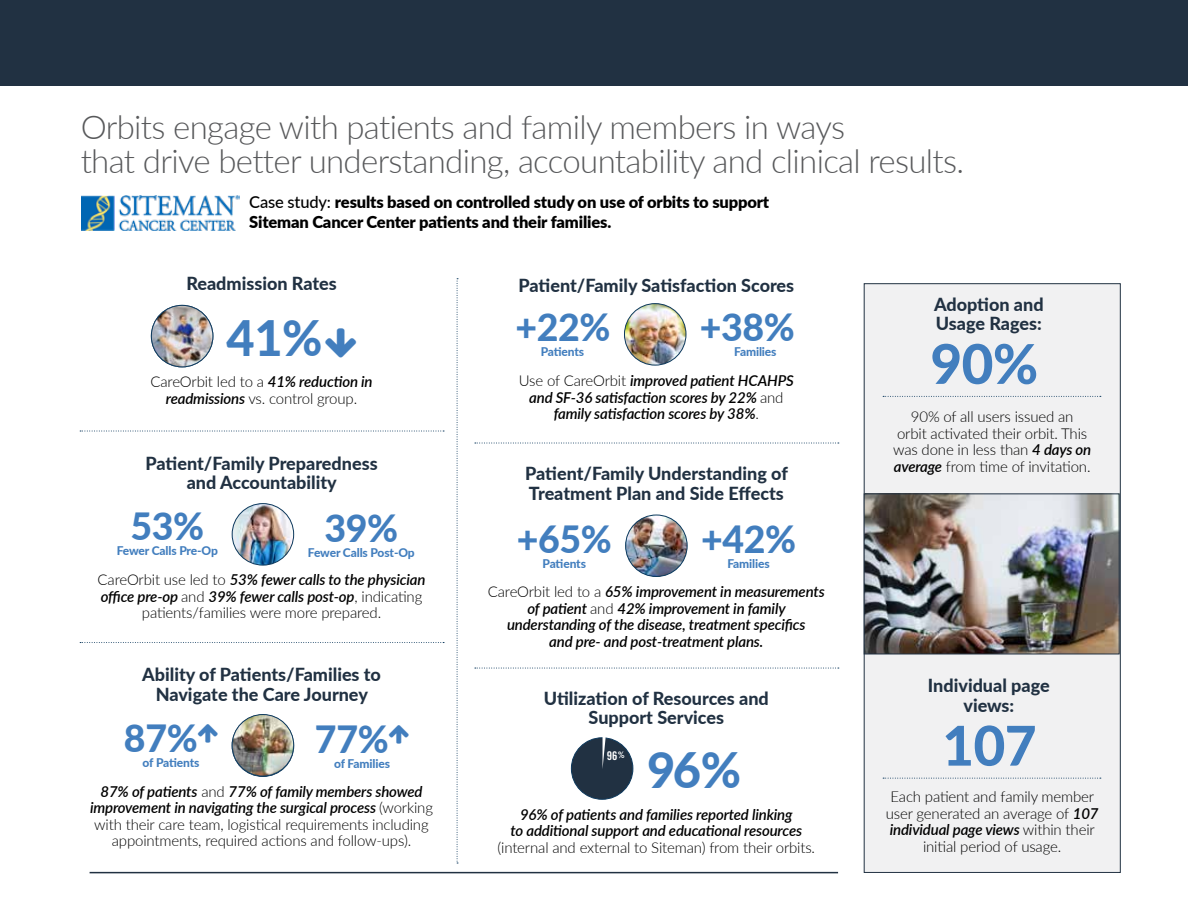
<style>
.page{position:relative;width:1188px;height:918px;background:#fff}
.page>*{position:absolute;margin:0;border:0;box-sizing:border-box;transform-origin:0 0}
.t1{font:800 54.75px "Lato";color:#427ebe}
.t2{font:800 48.75px "Lato";color:#427ebe}
.t3{font:800 37.5px "Lato";letter-spacing:-.01em;color:#427ebe}
.t4{font:300 33px/34.5px "Lato";letter-spacing:-.02em;color:#58595b}
.t5{font:800 18px/19.5px "Lato";color:#213142;text-align:center}
.t6{font:900 16.5px/19.5px "Lato";letter-spacing:-.01em;color:#000}
.t7{font:300 15px/16.5px "Lato";letter-spacing:-.01em;color:#000;text-align:center}
.t8{font:italic 600 15px/16.5px "Lato";letter-spacing:-.01em;color:#000;text-align:center}
.t9{font:800 12px "Lato";letter-spacing:-.01em;color:#427ebe}
.t10{font:12px "Trade Gothic Bold Cond Twenty";color:#fff}
.s1{font-weight:500}
.s2{font-weight:600;font-style:italic}
.s3{font-weight:300;font-style:normal}
.s4{font-size:9px}
</style>
<div class="page">
<div style="left:864px;top:284px;width:256px;height:589px;background:#f1f1f2"></div>
<img style="left:866px;top:496px;width:251px;height:156px">
<div style="left:864px;top:494px;width:255px;height:160px;border:1px solid #213142"></div>
<div style="left:0;top:0;width:1188px;height:85px;background:#213142"></div>
<svg style="left:457px;top:278px;width:1px;height:586px"></svg>
<svg style="left:475px;top:443px;width:364px;height:1px"></svg>
<svg style="left:80px;top:642px;width:364px;height:1px"></svg>
<svg style="left:80px;top:431px;width:364px;height:1px"></svg>
<svg style="left:475px;top:668px;width:364px;height:1px"></svg>
<img style="left:624px;top:304px;width:62px;height:61px;border-radius:31px">
<div style="left:624px;top:303px;width:62px;height:62px;border:1px solid #0d395d;border-radius:50%"></div>
<img style="left:626px;top:515px;width:61px;height:62px;border-radius:31px">
<div style="left:625px;top:515px;width:62px;height:62px;border:1px solid #0d395d;border-radius:50%"></div>
<img style="left:232px;top:715px;width:62px;height:61px;border-radius:31px">
<div style="left:232px;top:714px;width:62px;height:62px;border:1px solid #0d395d;border-radius:50%"></div>
<img style="left:232px;top:504px;width:62px;height:61px;border-radius:31px">
<div style="left:232px;top:503px;width:62px;height:62px;border:1px solid #0d395d;border-radius:50%"></div>
<img style="left:153px;top:305px;width:60px;height:62px">
<img style="left:151px;top:305px;width:62px;height:62px;border-radius:31px">
<div style="left:151px;top:305px;width:62px;height:62px;border:1px solid #0d395d;border-radius:50%"></div>
<svg style="left:883px;top:396px;width:218px;height:1px"></svg>
<svg style="left:883px;top:778px;width:218px;height:1px"></svg>
<div style="left:571px;top:738px;width:62px;height:61px;background:#213142;border-radius:50%"></div>
<div style="left:571px;top:738px;width:62px;height:61px;border:1px solid #0d395d;border-radius:50%"></div>
<svg style="left:603px;top:737px;width:3px;height:27px"></svg>
<hr style="left:90px;top:872px;width:748px;height:1px;background:#213142">
<img style="left:81px;top:196px;width:159px;height:34px">
<h3 class="t4" style="left:81px;top:109px;width:885px">Orbits engage with patients and family members in ways<br>that drive better understanding, accountability and clinical results.</h3>
<p class="t6" style="left:249px;top:192px;width:522px"><span class="s1">Case study:</span> results based on controlled study on use of orbits to support<br>Siteman Cancer Center patients and their families.</p>
<p class="t5" style="left:186px;top:273px;width:152px">Readmission Rates</p>
<h2 class="t2" style="left:227px;top:302px;width:98px">41%</h2>
<p class="t7" style="left:151px;top:373px;width:224px">CareOrbit led to a <span class="s2">41% reduction in readmissions</span> vs. control group.</p>
<p class="t5" style="left:146px;top:453px;width:234px">Patient/Family Preparedness and Accountability</p>
<h3 class="t3" style="left:130px;top:499px;width:75px">53%</h3>
<p class="t9" style="left:117px;top:542px;width:103px">Fewer Calls Pre-Op</p>
<h3 class="t3" style="left:324px;top:500px;width:75px">39%</h3>
<p class="t9" style="left:308px;top:543px;width:108px">Fewer Calls Post-Op</p>
<p class="t7" style="left:98px;top:571px;width:329px">CareOrbit use led to <span class="s2">53% fewer calls to the physician office pre-op</span> and <span class="s2">39% fewer calls post-op</span>, indicating patients/families were more prepared.</p>
<p class="t5" style="left:142px;top:664px;width:240px">Ability of Patients/Families to<br>Navigate the Care Journey</p>
<h3 class="t3" style="left:124px;top:710px;width:75px">87%</h3>
<p class="t9" style="left:143px;top:754px;width:58px">of Patients</p>
<h3 class="t3" style="left:315px;top:711px;width:75px">77%</h3>
<p class="t9" style="left:334px;top:755px;width:57px">of Families</p>
<p class="t7" style="left:90px;top:783px;width:345px"><span class="s2">87% of patients</span> and <span class="s2">77% of family members showed improvement in navigating the surgical process</span> (working with their care team, logistical requirements including appointments, required actions and follow-ups).</p>
<p class="t5" style="left:519px;top:275px;width:277px">Patient/Family Satisfaction Scores</p>
<h3 class="t3" style="left:515px;top:299px;width:97px">+22%</h3>
<p class="t9" style="left:541px;top:342px;width:45px">Patients</p>
<h3 class="t3" style="left:700px;top:299px;width:97px">+38%</h3>
<p class="t9" style="left:734px;top:342px;width:44px">Families</p>
<p class="t8" style="left:519px;top:372px;width:276px"><span class="s3">Use of CareOrbit</span> improved patient HCAHPS and SF-36 satisfaction scores by 22% <span class="s3">and </span>family satisfaction scores by 38%<span class="s3">.</span></p>
<p class="t5" style="left:525px;top:463px;width:264px;text-align:left">Patient/Family Understanding of<br>Treatment Plan and Side Effects</p>
<h3 class="t3" style="left:517px;top:512px;width:97px">+65%</h3>
<p class="t9" style="left:542px;top:555px;width:45px">Patients</p>
<h3 class="t3" style="left:701px;top:512px;width:97px">+42%</h3>
<p class="t9" style="left:727px;top:555px;width:44px">Families</p>
<p class="t8" style="left:488px;top:583px;width:338px"><span class="s3">CareOrbit led to a</span> 65% improvement in measurements of patient <span class="s3">and</span> 42% improvement in family understanding of the disease, treatment specifics<br>and pre- and post-treatment plans.</p>
<p class="t5" style="left:544px;top:688px;width:226px">Utilization of Resources and<br>Support Services</p>
<p class="t10" style="left:607px;top:748px;width:19px">96<span class="s4">%</span></p>
<h2 class="t2" style="left:647px;top:734px;width:96px">96%</h2>
<p class="t8" style="left:511px;top:805px;width:293px">96% of patients and families reported linking<br>to additional support and educational resources</p>
<p class="t7" style="left:497px;top:839px;width:319px">(internal and external to Siteman) from their orbits.</p>
<p class="t5" style="left:934px;top:294px;width:111px;text-align:left">Adoption and<br>Usage Rages:</p>
<h1 class="t1" style="left:930px;top:323px;width:109px">90%</h1>
<p class="t7" style="left:893px;top:408px;width:200px">90% of all users issued an<br>orbit activated their orbit. This was done in less than <span class="s2">4 days on average</span> from time of invitation.</p>
<p class="t5" style="left:928px;top:675px;width:123px">Individual page views:</p>
<h1 class="t1" style="left:942px;top:705px;width:96px">107</h1>
<p class="t7" style="left:886px;top:788px;width:214px">Each patient and family member user generated an average of <span class="s2">107 individual page views</span> within their initial period of usage.</p>
</div>
